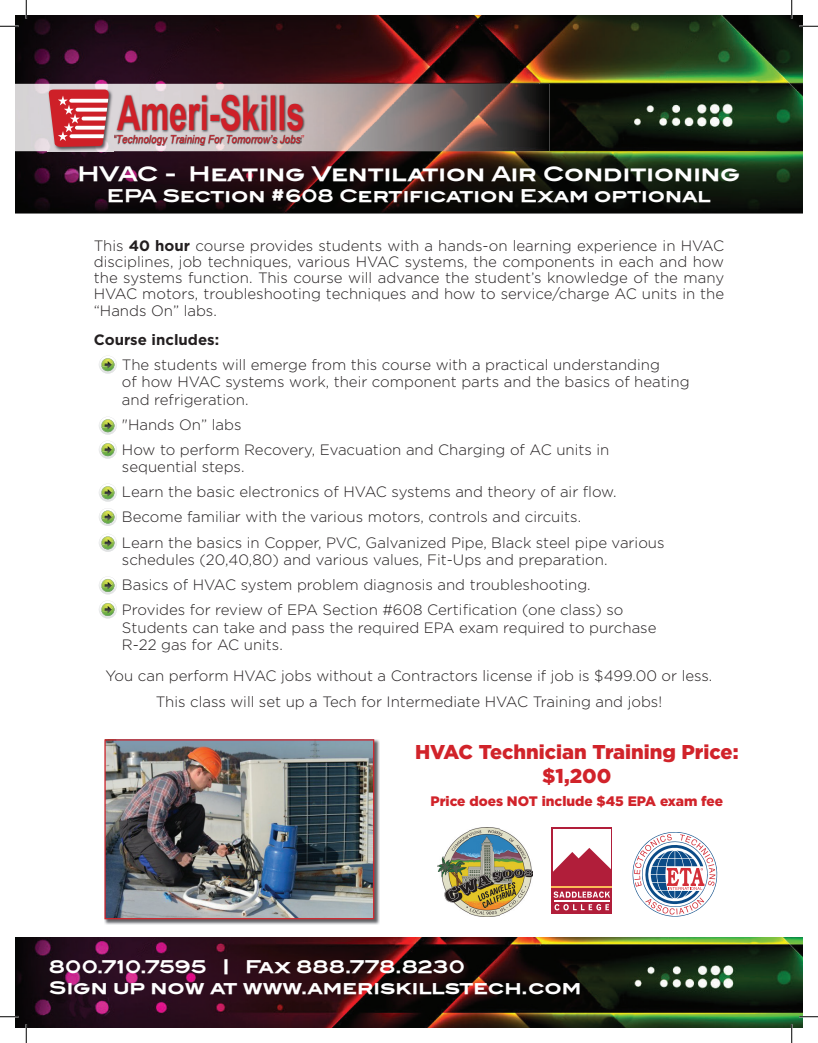
<style>
.page{position:relative;width:818px;height:1043px;background:#fff}
.page>*{position:absolute;margin:0;border:0;box-sizing:border-box;transform-origin:0 0}
.t1{font:700 47.88px "Arial";color:#ce2028;scale:.68 1}
.t2{font:20px "Blair ITCTT Bold";color:#fff}
.t3{font:900 20px/24px "Gotham";color:#d1232a;text-align:center}
.t4{font:17.5px/21px "Blair ITCTT Bold";letter-spacing:-.01em;color:#fff}
.t5{font:300 15px/25px "Gotham";color:#231f20}
.t6{font:700 15px "Gotham";color:#231f20}
.t7{font:900 13.75px "Gotham";color:#d1232a}
.t8{font:italic 10.75px "Arial";color:#ce2028;scale:.91 1}
.s1{font-weight:700}
.s2{font-size:23.62px}
</style>
<div class="page">
<img style="left:15px;top:937px;width:787px;height:91px">
<img style="left:15px;top:15px;width:787px;height:198px">
<img style="left:15px;top:84px;width:534px;height:67px">
<img style="left:116px;top:94px;width:189px;height:39px">
<img style="left:114px;top:135px;width:188px;height:11px">
<img style="left:114px;top:135px;width:186px;height:10px">
<img style="left:48px;top:88px;width:65px;height:64px">
<svg style="left:48px;top:90px;width:61px;height:57px"></svg>
<svg style="left:632px;top:832px;width:85px;height:84px"></svg>
<svg style="left:551px;top:827px;width:61px;height:86px"></svg>
<div style="left:553px;top:829px;width:57px;height:58px;background:#fff"></div>
<svg style="left:552px;top:847px;width:59px;height:50px"></svg>
<svg style="left:554px;top:904px;width:55px;height:6px"></svg>
<hr style="left:554px;top:900px;width:55px;height:1px;background:#fff">
<hr style="left:551px;top:886px;width:61px;height:2px;background:#fbbc57">
<img style="left:438px;top:827px;width:94px;height:89px">
<img style="left:104px;top:739px;width:276px;height:186px">
<img style="left:106px;top:741px;width:266px;height:176px">
<div style="left:104px;top:739px;width:270px;height:180px;border:1px solid #d1232a"></div>
<svg style="left:99px;top:355px;width:18px;height:18px"></svg>
<svg style="left:99px;top:416px;width:18px;height:18px"></svg>
<svg style="left:99px;top:440px;width:18px;height:18px"></svg>
<svg style="left:99px;top:483px;width:18px;height:18px"></svg>
<svg style="left:99px;top:508px;width:18px;height:18px"></svg>
<svg style="left:99px;top:534px;width:18px;height:18px"></svg>
<svg style="left:99px;top:576px;width:18px;height:18px"></svg>
<svg style="left:99px;top:600px;width:18px;height:18px"></svg>
<svg style="left:0;top:25px;width:19px;height:2px"></svg>
<svg style="left:799px;top:25px;width:19px;height:2px"></svg>
<svg style="left:0;top:1015px;width:19px;height:2px"></svg>
<svg style="left:799px;top:1015px;width:19px;height:2px"></svg>
<svg style="left:25px;top:0;width:2px;height:19px"></svg>
<svg style="left:25px;top:1024px;width:2px;height:18px"></svg>
<svg style="left:790px;top:0;width:2px;height:19px"></svg>
<svg style="left:790px;top:1024px;width:2px;height:18px"></svg>
<h1 class="t1" style="left:117px;top:81px;width:277px">Ameri-Skills</h1>
<p class="t8" style="left:113px;top:132px;width:211px">“Technology Training For Tomorrow’s Jobs”</p>
<h2 class="t2" style="left:78px;top:161px;width:664px">HVAC - Heating Ventilation Air Conditioning</h2>
<p class="t4" style="left:107px;top:185px;width:605px">EPA Section #608 Certification Exam optional</p>
<p class="t5" style="left:94px;top:237px;width:632px;line-height:16.2px;text-align:justify">This <span class="s1">40 hour</span> course provides students with a hands-on learning experience in HVAC disciplines, job techniques, various HVAC systems, the components in each and how the systems function. This course will advance the student’s knowledge of the many HVAC motors, troubleshooting techniques and how to service/charge AC units in the “Hands On” labs.</p>
<p class="t6" style="left:94px;top:329px;width:127px">Course includes:</p>
<p class="t5" style="left:122px;top:355px;width:569px;line-height:17.5px">The students will emerge from this course with a practical understanding<br>of how HVAC systems work, their component parts and the basics of heating and refrigeration.</p>
<p class="t5" style="left:122px;top:412px;width:489px">"Hands On” labs<br>How to perform Recovery, Evacuation and Charging of AC units in</p>
<p class="t5" style="left:122px;top:454px;width:544px">sequential steps.<br>Learn the basic electronics of HVAC systems and theory of air flow.<br>Become familiar with the various motors, controls and circuits.<br>Learn the basics in Copper, PVC, Galvanized Pipe, Black steel pipe various</p>
<p class="t5" style="left:122px;top:547px;width:503px">schedules (20,40,80) and various values, Fit-Ups and preparation.<br>Basics of HVAC system problem diagnosis and troubleshooting.<br>Provides for review of EPA Section #608 Certification (one class) so</p>
<p class="t5" style="left:122px;top:618px;width:536px;line-height:17.5px">Students can take and pass the required EPA exam required to purchase<br>R-22 gas for AC units.</p>
<p class="t5" style="left:105px;top:662px;width:608px;line-height:26.2px;text-align:center">You can perform HVAC jobs without a Contractors license if job is $499.00 or less.<br>This class will set up a Tech for Intermediate HVAC Training and jobs!</p>
<h2 class="t3" style="left:415px;top:739px;width:325px">HVAC Technician Training Price: $1,200</h2>
<p class="t7" style="left:430px;top:791px;width:294px">Price does NOT include $45 EPA exam fee</p>
<p class="t4" style="left:49px;top:955px;width:534px">800.710.7595 <span class="s2">i</span> Fax 888.778.8230<br>Sign up now at www.ameriskillstech.com</p>
</div>
